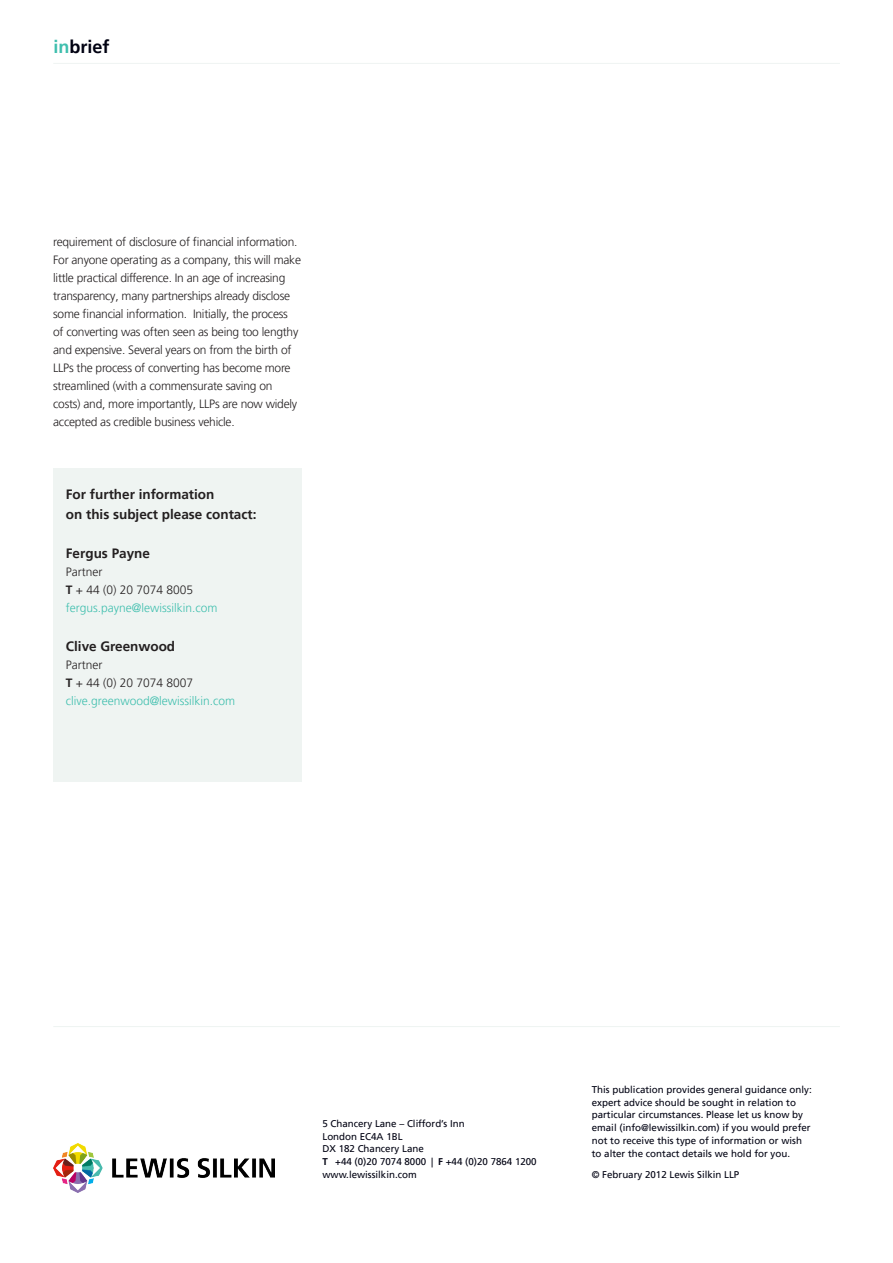
<style>
.page{position:relative;width:893px;height:1263px;background:#fff}
.page>*{position:absolute;margin:0;border:0;box-sizing:border-box;transform-origin:0 0}
.t1{font:700 18px "Frutiger LT Pro";color:#000212}
.t2{font:700 13.5px/19.5px "Frutiger LT Pro";color:#231f20}
.Inbrief_Body_Text{font:300 12px/18px "Frutiger LT Pro";letter-spacing:-.02em;color:#231f20}
.t3{font:300 12px/18px "Frutiger LT Pro";color:#3fbfae}
.Inbrief_Body_Text-2{font:300 12px "Frutiger LT Pro";color:#231f20}
.t4{font:9.75px/12.8px "Frutiger LT Pro";color:#000212}
.s1{color:#3fbfae}
.s2{font-weight:700;color:#231f20}
.s3{color:#231f20}
.s4{font-weight:700}
</style>
<div class="page">
<hr style="left:53px;top:63px;width:787px;height:1px;background:#eff4f2">
<hr style="left:53px;top:1026px;width:787px;height:1px;background:#eff4f2">
<img style="left:53px;top:1143px;width:221px;height:50px">
<div style="left:53px;top:468px;width:248px;height:314px;background:#eff4f2"></div>
<p class="t1" style="left:54px;top:36px;width:58px"><span class="s1">in</span>brief</p>
<p class="Inbrief_Body_Text" style="left:53px;top:233px;width:249px">requirement of disclosure of financial information.<br>For anyone operating as a company, this will make little practical difference. In an age of increasing transparency, many partnerships already disclose some financial information. Initially, the process of converting was often seen as being too lengthy and expensive. Several years on from the birth of LLPs the process of converting has become more streamlined (with a commensurate saving on costs) and, more importantly, LLPs are now widely accepted as credible business vehicle.</p>
<p class="t2" style="left:66px;top:485px;width:192px">For further information<br>on this subject please contact:</p>
<p class="t2" style="left:66px;top:543px;width:86px">Fergus Payne</p>
<p class="Inbrief_Body_Text-2" style="left:66px;top:564px;width:38px">Partner</p>
<p class="t3" style="left:66px;top:581px;width:153px"><span class="s2">T</span> <span class="s3">+ 44 (0) 20 7074 8005 </span>fergus.payne@lewissilkin.com</p>
<p class="t2" style="left:66px;top:636px;width:111px">Clive Greenwood</p>
<p class="t3" style="left:66px;top:656px;width:171px"><span class="s3">Partner<br></span><span class="s2">T</span> <span class="s3">+ 44 (0) 20 7074 8007 </span>clive.greenwood@lewissilkin.com</p>
<p class="t4" style="left:322px;top:1117px;width:144px">5 Chancery Lane – Clifford’s Inn<br>London EC4A 1BL</p>
<p class="t4" style="left:322px;top:1143px;width:103px">DX 182 Chancery Lane</p>
<p class="t4" style="left:322px;top:1155px;width:216px"><span class="s4">T</span> +44 (0)20 7074 8000 | <span class="s4">F</span> +44 (0)20 7864 1200</p>
<p class="t4" style="left:322px;top:1168px;width:96px">www.lewissilkin.com</p>
<p class="t4" style="left:592px;top:1083px;width:221px">This publication provides general guidance only: expert advice should be sought in relation to particular circumstances. Please let us know by email (info@lewissilkin.com) if you would prefer not to receive this type of information or wish to alter the contact details we hold for you.</p>
<p class="t4" style="left:592px;top:1168px;width:149px">© February 2012 Lewis Silkin LLP</p>
</div>
